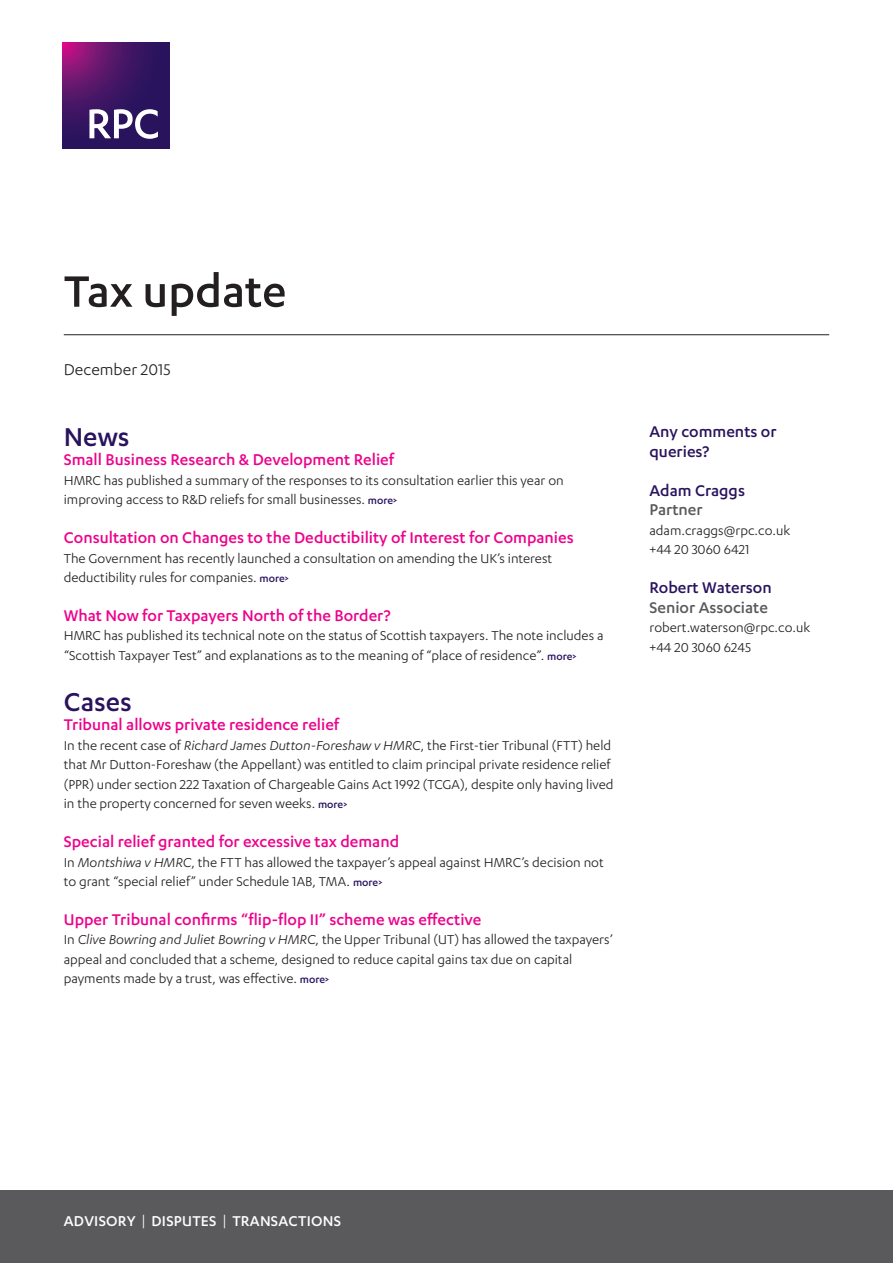
<style>
.page{position:relative;width:893px;height:1263px;background:#fff}
.page>*{position:absolute;margin:0;border:0;box-sizing:border-box;transform-origin:0 0}
.Main_cover_title__on{font:500 51px "Karbon";color:#231f20}
.Update_section_title{font:500 30px "Karbon";color:#29135d}
.Heading_2__pink{font:500 18px "Karbon";color:#ed028c}
.Contacts_Name{font:500 18px "Karbon";color:#29135d}
.Contacts_position{font:500 18px "Karbon";color:#5a5a5d}
.Contacts_title{font:500 18px/19.5px "Karbon";color:#29135d}
.Date_style{font:18px "Karbon";color:#231f20}
.t1{font:500 16.5px "Karbon";letter-spacing:.015em;color:#fff}
.Body{font:15px/19.5px "Karbon";color:#231f20}
.Contacts_email_tel{font:15px "Karbon";color:#231f20}
.s1{font-weight:500;font-size:12px;color:#29135d}
.s2{font-style:italic}
.s3{font-weight:400}
</style>
<div class="page">
<svg style="left:63px;top:43px;width:106px;height:106px;background:#461565"></svg>
<svg style="left:89px;top:109px;width:69px;height:30px"></svg>
<div style="left:0;top:1191px;width:893px;height:72px;background:#5a5a5d"></div>
<hr style="left:64px;top:334px;width:765px;height:1px;background:#231f20">
<p class="Main_cover_title__on" style="left:64px;top:263px;width:224px">Tax update</p>
<p class="Date_style" style="left:64px;top:360px;width:109px">December 2015</p>
<p class="Update_section_title" style="left:64px;top:420px;width:67px">News</p>
<p class="Heading_2__pink" style="left:64px;top:450px;width:332px">Small Business Research &amp; Development Relief</p>
<p class="Body" style="left:64px;top:470px;width:501px">HMRC has published a summary of the responses to its consultation earlier this year on improving access to R&amp;D reliefs for small businesses. <span class="s1">more&gt;</span></p>
<p class="Heading_2__pink" style="left:64px;top:527px;width:511px">Consultation on Changes to the Deductibility of Interest for Companies</p>
<p class="Body" style="left:64px;top:548px;width:490px">The Government has recently launched a consultation on amending the UK’s interest deductibility rules for companies. <span class="s1">more&gt;</span></p>
<p class="Heading_2__pink" style="left:64px;top:605px;width:328px">What Now for Taxpayers North of the Border?</p>
<p class="Body" style="left:64px;top:626px;width:541px">HMRC has published its technical note on the status of Scottish taxpayers. The note includes a “Scottish Taxpayer Test” and explanations as to the meaning of “place of residence”. <span class="s1">more&gt;</span></p>
<p class="Update_section_title" style="left:64px;top:685px;width:70px">Cases</p>
<p class="Heading_2__pink" style="left:64px;top:715px;width:277px">Tribunal allows private residence relief</p>
<p class="Body" style="left:64px;top:735px;width:551px">In the recent case of <span class="s2">Richard James Dutton-Foreshaw v HMRC</span>, the First-tier Tribunal (FTT) held that Mr Dutton-Foreshaw (the Appellant) was entitled to claim principal private residence relief (PPR) under section 222 Taxation of Chargeable Gains Act 1992 (TCGA), despite only having lived in the property concerned for seven weeks. <span class="s1">more&gt;</span></p>
<p class="Heading_2__pink" style="left:64px;top:831px;width:337px">Special relief granted for excessive tax demand</p>
<p class="Body" style="left:64px;top:852px;width:541px">In <span class="s2">Montshiwa v HMRC</span>, the FTT has allowed the taxpayer’s appeal against HMRC’s decision not to grant “special relief” under Schedule 1AB, TMA. <span class="s1">more&gt;</span></p>
<p class="Heading_2__pink" style="left:64px;top:909px;width:419px">Upper Tribunal confirms “flip-flop II” scheme was effective</p>
<p class="Body" style="left:64px;top:930px;width:551px">In <span class="s2">Clive Bowring and Juliet Bowring v HMRC</span>, the Upper Tribunal (UT) has allowed the taxpayers’ appeal and concluded that a scheme, designed to reduce capital gains tax due on capital payments made by a trust, was effective. <span class="s1">more&gt;</span></p>
<p class="Contacts_title" style="left:649px;top:422px;width:129px">Any comments or queries?</p>
<p class="Contacts_Name" style="left:649px;top:480px;width:97px">Adam Craggs</p>
<p class="Contacts_position" style="left:649px;top:500px;width:55px">Partner</p>
<p class="Contacts_email_tel" style="left:649px;top:522px;width:142px">adam.craggs@rpc.co.uk</p>
<p class="Contacts_email_tel" style="left:649px;top:542px;width:102px">+44 20 3060 6421</p>
<p class="Contacts_Name" style="left:649px;top:578px;width:124px">Robert Waterson</p>
<p class="Contacts_position" style="left:649px;top:597px;width:120px">Senior Associate</p>
<p class="Contacts_email_tel" style="left:649px;top:619px;width:162px">robert.waterson@rpc.co.uk</p>
<p class="Contacts_email_tel" style="left:649px;top:639px;width:103px">+44 20 3060 6245</p>
<p class="t1" style="left:64px;top:1212px;width:279px">ADVISORY <span class="s3">|</span> DISPUTES <span class="s3">|</span> TRANSACTIONS</p>
</div>
